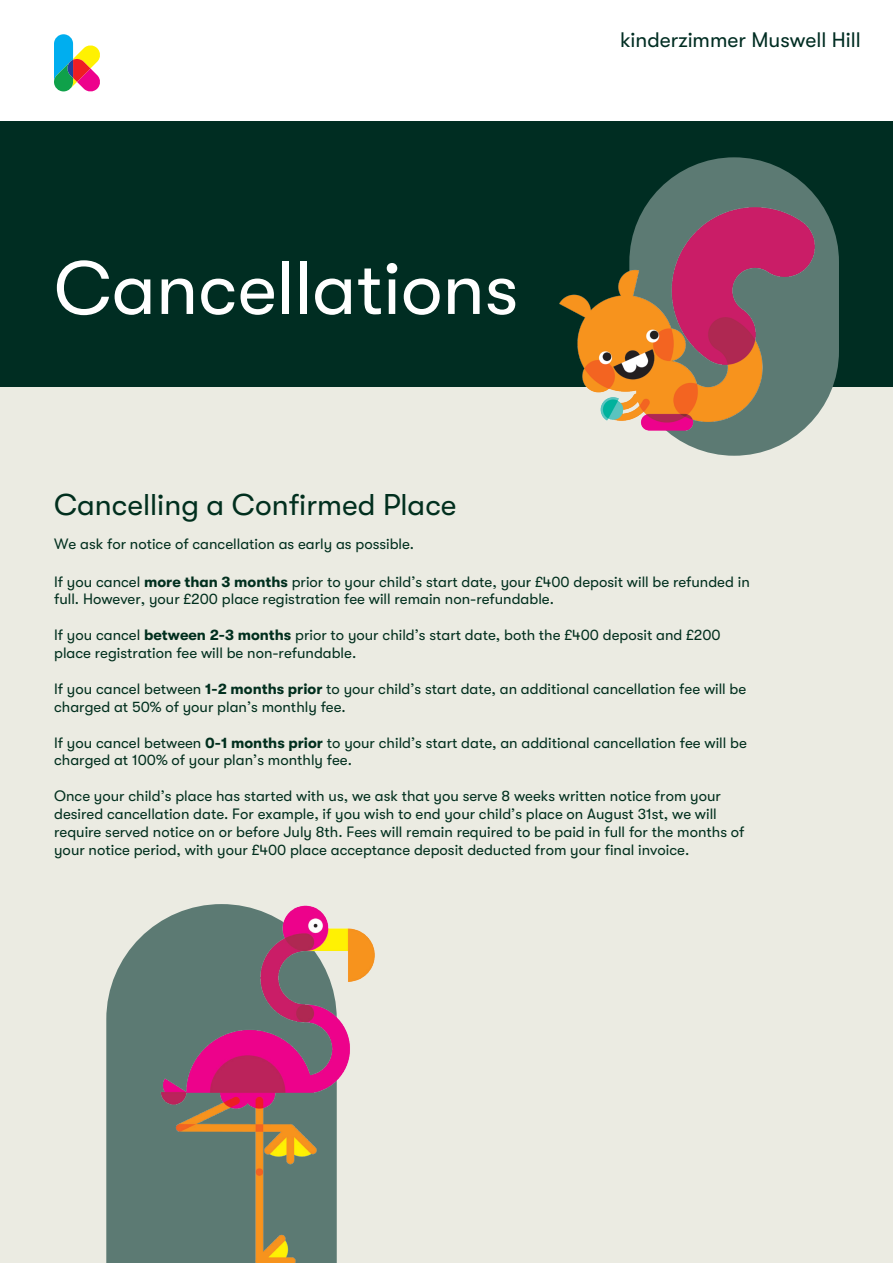
<style>
.page{position:relative;width:893px;height:1263px;background:#fff}
.page>*{position:absolute;margin:0;border:0;box-sizing:border-box;transform-origin:0 0}
.t1{font:74.85px "GT Walsheim";color:#fff}
.t2{font:30px "GT Walsheim";color:#012f1e}
.t3{font:21px "GT Walsheim";color:#002d22}
.t4{font:15px/17.9px "GT Walsheim";color:#012f1e}
.s1{font-weight:700}
</style>
<div class="page">
<div style="left:0;top:387px;width:893px;height:876px;background:#ebebe2"></div>
<div style="left:0;top:121px;width:893px;height:266px;background:#002d22"></div>
<svg style="left:54px;top:34px;width:46px;height:58px"></svg>
<svg style="left:106px;top:924px;width:51px;height:339px;background:#68847c"></svg>
<img style="left:157px;top:904px;width:218px;height:359px">
<div style="left:629px;top:157px;width:210px;height:299px;background:#5c7a73;border-radius:105px"></div>
<img style="left:559px;top:198px;width:280px;height:235px">
<p class="t1" style="left:54px;top:247px;width:466px">Cancellations</p>
<p class="t3" style="left:620px;top:28px;width:242px">kinderzimmer Muswell Hill</p>
<p class="t2" style="left:54px;top:488px;width:404px">Cancelling a Confirmed Place</p>
<p class="t4" style="left:54px;top:535px;width:362px">We ask for notice of cancellation as early as possible.</p>
<p class="t4" style="left:54px;top:573px;width:697px">If you cancel <span class="s1">more than 3 months</span> prior to your child’s start date, your £400 deposit will be refunded in full. However, your £200 place registration fee will remain non-refundable.</p>
<p class="t4" style="left:54px;top:626px;width:668px">If you cancel <span class="s1">between 2-3 months</span> prior to your child’s start date, both the £400 deposit and £200 place registration fee will be non-refundable.</p>
<p class="t4" style="left:54px;top:680px;width:694px">If you cancel between <span class="s1">1-2 months prior</span> to your child’s start date, an additional cancellation fee will be charged at 50% of your plan’s monthly fee.</p>
<p class="t4" style="left:54px;top:733px;width:694px">If you cancel between <span class="s1">0-1 months prior</span> to your child’s start date, an additional cancellation fee will be charged at 100% of your plan’s monthly fee.</p>
<p class="t4" style="left:54px;top:787px;width:692px">Once your child’s place has started with us, we ask that you serve 8 weeks written notice from your desired cancellation date. For example, if you wish to end your child’s place on August 31st, we will require served notice on or before July 8th. Fees will remain required to be paid in full for the months of your notice period, with your £400 place acceptance deposit deducted from your final invoice.</p>
</div>
